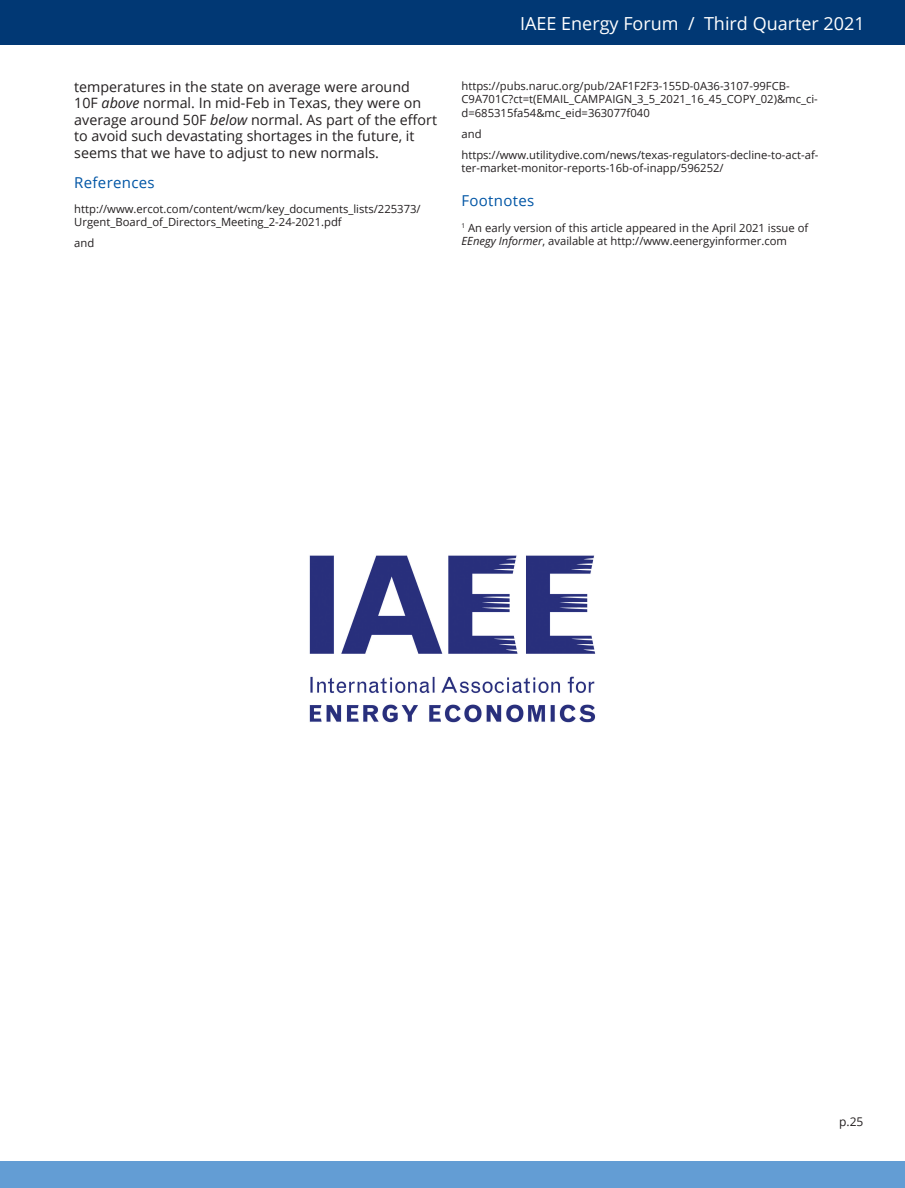
<style>
.page{position:relative;width:905px;height:1188px;background:#fff}
.page>*{position:absolute;margin:0;border:0;box-sizing:border-box;transform-origin:0 0}
.t1{font:18px "Open Sans";color:#fff}
.Heading_NEW{font:15px "Open Sans";letter-spacing:.02em;color:#0155a5}
.Body_Text_NEW{font:14.25px/16.5px "Open Sans";color:#231f20}
.t2{font:12px "Open Sans";color:#231f20}
.Footnotes___Referenc{font:11.25px/13.5px "Open Sans";color:#231f20}
.s1{font-style:italic}
</style>
<div class="page">
<div style="left:0;top:0;width:904px;height:45px;background:#013874"></div>
<div style="left:0;top:1161px;width:904px;height:27px;background:#639dd4"></div>
<img style="left:309px;top:555px;width:287px;height:168px">
<p class="Body_Text_NEW" style="left:74px;top:78px;width:364px">temperatures in the state on average were around<br>10F <span class="s1">above</span> normal. In mid-Feb in Texas, they were on average around 50F <span class="s1">below</span> normal. As part of the effort to avoid such devastating shortages in the future, it seems that we have to adjust to new normals.</p>
<p class="Heading_NEW" style="left:74px;top:172px;width:82px">References</p>
<p class="Footnotes___Referenc" style="left:74px;top:202px;width:348px">http://www.ercot.com/content/wcm/key_documents_lists/225373/<br>Urgent_Board_of_Directors_Meeting_2-24-2021.pdf</p>
<p class="Footnotes___Referenc" style="left:74px;top:236px;width:22px">and</p>
<h1 class="t1" style="left:520px;top:11px;width:346px">IAEE Energy Forum / Third Quarter 2021</h1>
<p class="Footnotes___Referenc" style="left:461px;top:78px;width:358px">https://pubs.naruc.org/pub/2AF1F2F3-155D-0A36-3107-99FCB-<br>C9A701C?ct=t(EMAIL_CAMPAIGN_3_5_2021_16_45_COPY_02)&amp;mc_ci&shy;d=685315fa54&amp;mc_eid=363077f040</p>
<p class="Footnotes___Referenc" style="left:461px;top:126px;width:22px">and</p>
<p class="Footnotes___Referenc" style="left:461px;top:147px;width:358px">https://www.utilitydive.com/news/texas-regulators-decline-to-act-af&shy;ter-market-monitor-reports-16b-of-inapp/596252/</p>
<p class="Heading_NEW" style="left:461px;top:191px;width:74px">Footnotes</p>
<p class="Footnotes___Referenc" style="left:461px;top:220px;width:348px"><sup>1</sup> An early version of this article appeared in the April 2021 issue of<br><span class="s1">EEnegy Informer</span>, available at http://www.eenergyinformer.com</p>
<p class="t2" style="left:839px;top:1114px;width:26px">p.25</p>
</div>
